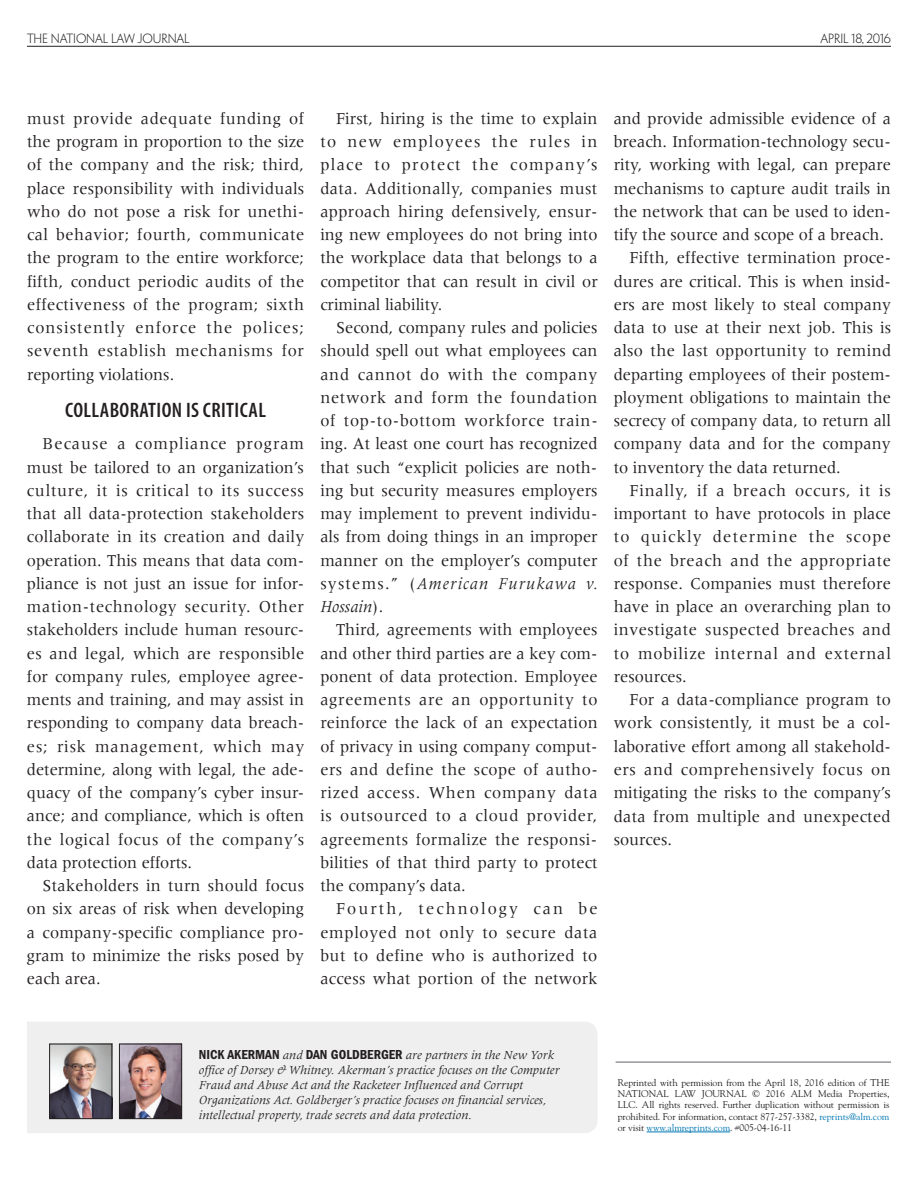
<style>
.page{position:relative;width:918px;height:1188px;background:#fff}
.page>*{position:absolute;margin:0;border:0;box-sizing:border-box;transform-origin:0 0}
.t1{font:600 condensed 21px "Myriad Pro";letter-spacing:.02em;color:#231f20}
.t2{font:17.25px/23.2px "Meridien LT Std";letter-spacing:.005em;color:#231f20;text-align:justify;scale:.95 1}
.t3{font:17.25px "Meridien LT Std";letter-spacing:.05em;color:#231f20;scale:.95 1}
.t4{font:17.25px "Meridien LT Std";letter-spacing:.04em;color:#231f20;scale:.95 1}
.t5{font:17.25px "Meridien LT Std";letter-spacing:.035em;color:#231f20;scale:.95 1}
.t6{font:17.25px "Meridien LT Std";letter-spacing:.075em;color:#231f20;scale:.95 1}
.t7{font:italic 12.75px/15px "Meridien LT Std";color:#231f20}
.t8{font:300 12px "Penumbra Flare Std";letter-spacing:-.01em;color:#231f20}
.t9{font:9.75px/11.2px "Goudy Std";letter-spacing:-.01em;color:#231f20;text-align:justify}
.s1{font-style:italic}
.s2{font-family:"ITC Franklin Gothic Std Dm Cd";font-style:normal;font-size:13.5px}
.s3{color:#0077b3}
</style>
<div class="page">
<hr style="left:27px;top:46px;width:864px;height:1px;background:#231f20">
<hr style="left:647px;top:1132px;width:83px;height:1px;background:#0077b3">
<hr style="left:616px;top:1061px;width:275px;height:2px;background:#939598">
<div style="left:27px;top:1022px;width:570px;height:111px;background:#efefef"></div>
<img style="left:51px;top:1046px;width:59px;height:71px">
<div style="left:49px;top:1044px;width:63px;height:75px;border:1px solid #231f20"></div>
<img style="left:121px;top:1046px;width:59px;height:71px">
<div style="left:119px;top:1044px;width:63px;height:75px;border:1px solid #231f20"></div>
<p class="t8" style="left:27px;top:31px;width:164px">THE NATIONAL LAW JOURNAL</p>
<p class="t8" style="left:821px;top:31px;width:72px">APRIL 18, 2016</p>
<p class="t2" style="left:27px;top:107px;width:293px">must provide adequate funding of the program in proportion to the size of the company and the risk; third, place responsibility with individuals who do not pose a risk for unethi&shy;cal behavior; fourth, communicate the program to the entire workforce; fifth, conduct periodic audits of the effectiveness of the program; sixth consistently enforce the polices; seventh establish mechanisms for reporting violations.</p>
<p class="t1" style="left:65px;top:398px;width:202px">COLLABORATION IS CRITICAL</p>
<p class="t2" style="left:27px;top:432px;width:293px;text-indent:16px">Because a compliance program must be tailored to an organization’s culture, it is critical to its success that all data-protection stakeholders collaborate in its creation and daily operation. This means that data com&shy;pliance is not just an issue for infor&shy;mation-technology security. Other stakeholders include human resourc&shy;es and legal, which are responsible for company rules, employee agree&shy;ments and training, and may assist in responding to company data breach&shy;es; risk management, which may determine, along with legal, the ade&shy;quacy of the company’s cyber insur&shy;ance; and compliance, which is often the logical focus of the company’s data protection efforts.</p>
<p class="t2" style="left:27px;top:874px;width:293px;text-indent:16px">Stakeholders in turn should focus on six areas of risk when developing a company-specific compliance pro&shy;gram to minimize the risks posed by each area.</p>
<p class="t2" style="left:320px;top:107px;width:293px;text-indent:16px">First, hiring is the time to explain to new employees the rules in place to protect the company’s data. Additionally, companies must approach hiring defensively, ensur&shy;ing new employees do not bring into the workplace data that belongs to a competitor that can result in civil or criminal liability.</p>
<p class="t2" style="left:320px;top:316px;width:293px;text-indent:16px">Second, company rules and policies should spell out what employees can and cannot do with the company network and form the foundation of top-to-bottom workforce train&shy;ing. At least one court has recognized that such “explicit policies are noth&shy;ing but security measures employers may implement to prevent individu&shy;als from doing things in an improper manner on the employer’s computer systems.” (<span class="s1">American Furukawa v.<br>Hossain</span>).</p>
<p class="t2" style="left:320px;top:618px;width:294px;text-indent:16px">Third, agreements with employees and other third parties are a key com&shy;ponent of data protection. Employee agreements are an opportunity to reinforce the lack of an expectation of privacy in using company comput&shy;ers and define the scope of autho&shy;rized access. When company data is outsourced to a cloud provider, agreements formalize the responsi&shy;bilities of that third party to protect the company’s data.</p>
<p class="t2" style="left:320px;top:897px;width:293px;text-indent:16px">Fourth, technology can be employed not only to secure data but to define who is authorized to access what portion of the network</p>
<p class="t2" style="left:614px;top:107px;width:293px">and provide admissible evidence of a</p>
<p class="t2" style="left:614px;top:130px;width:293px">breach. Information-technology secu-</p>
<p class="t2" style="left:614px;top:153px;width:293px">rity, working with legal, can prepare</p>
<p class="t2" style="left:614px;top:176px;width:293px">mechanisms to capture audit trails in</p>
<p class="t2" style="left:614px;top:200px;width:293px">the network that can be used to iden-</p>
<p class="t2" style="left:614px;top:223px;width:286px">tify the source and scope of a breach.</p>
<p class="t2" style="left:629px;top:246px;width:277px">Fifth, effective termination proce-</p>
<p class="t2" style="left:614px;top:269px;width:293px">dures are critical. This is when insid-</p>
<p class="t2" style="left:614px;top:293px;width:293px">ers are most likely to steal company</p>
<p class="t2" style="left:614px;top:316px;width:294px">data to use at their next job. This is</p>
<p class="t2" style="left:614px;top:339px;width:293px">also the last opportunity to remind</p>
<p class="t2" style="left:614px;top:362px;width:293px">departing employees of their postem-</p>
<p class="t2" style="left:614px;top:386px;width:293px">ployment obligations to maintain the</p>
<p class="t2" style="left:614px;top:409px;width:293px">secrecy of company data, to return all</p>
<p class="t2" style="left:614px;top:432px;width:293px">company data and for the company</p>
<p class="t2" style="left:614px;top:455px;width:240px">to inventory the data returned.</p>
<p class="t3" style="left:629px;top:481px;width:277px">Finally, if a breach occurs, it is</p>
<p class="t2" style="left:614px;top:502px;width:293px">important to have protocols in place</p>
<p class="t6" style="left:614px;top:527px;width:293px">to quickly determine the scope</p>
<p class="t4" style="left:614px;top:551px;width:293px">of the breach and the appropriate</p>
<p class="t2" style="left:614px;top:572px;width:293px">response. Companies must therefore</p>
<p class="t2" style="left:614px;top:595px;width:293px">have in place an overarching plan to</p>
<p class="t5" style="left:614px;top:621px;width:293px">investigate suspected breaches and</p>
<p class="t3" style="left:614px;top:644px;width:293px">to mobilize internal and external</p>
<p class="t2" style="left:614px;top:665px;width:78px">resources.</p>
<p class="t2" style="left:629px;top:688px;width:277px">For a data-compliance program to</p>
<p class="t2" style="left:614px;top:711px;width:293px">work consistently, it must be a col-</p>
<p class="t2" style="left:614px;top:735px;width:293px">laborative effort among all stakehold-</p>
<p class="t4" style="left:614px;top:760px;width:293px">ers and comprehensively focus on</p>
<p class="t2" style="left:614px;top:781px;width:293px">mitigating the risks to the company’s</p>
<p class="t2" style="left:614px;top:804px;width:293px">data from multiple and unexpected</p>
<p class="t2" style="left:614px;top:828px;width:63px">sources.</p>
<p class="t7" style="left:199px;top:1047px;width:363px"><span class="s2">NICK AKERMAN</span> and <span class="s2">DAN GOLDBERGER</span> are partners in the New York office of Dorsey &amp; Whitney. Akerman’s practice focuses on the Computer Fraud and Abuse Act and the Racketeer Influenced and Corrupt Organizations Act. Goldberger’s practice focuses on financial services, intellectual property, trade secrets and data protection.</p>
<p class="t9" style="left:618px;top:1077px;width:273px">Reprinted with permission from the April 18, 2016 edition of THE NATIONAL LAW JOURNAL © 2016 ALM Media Properties, LLC. All rights reserved. Further duplication without permission is prohibited. For information, contact 877-257-3382, <span class="s3">reprints@alm.com </span>or visit <span class="s3">www.almreprints.com</span>. #005-04-16-11</p>
</div>
